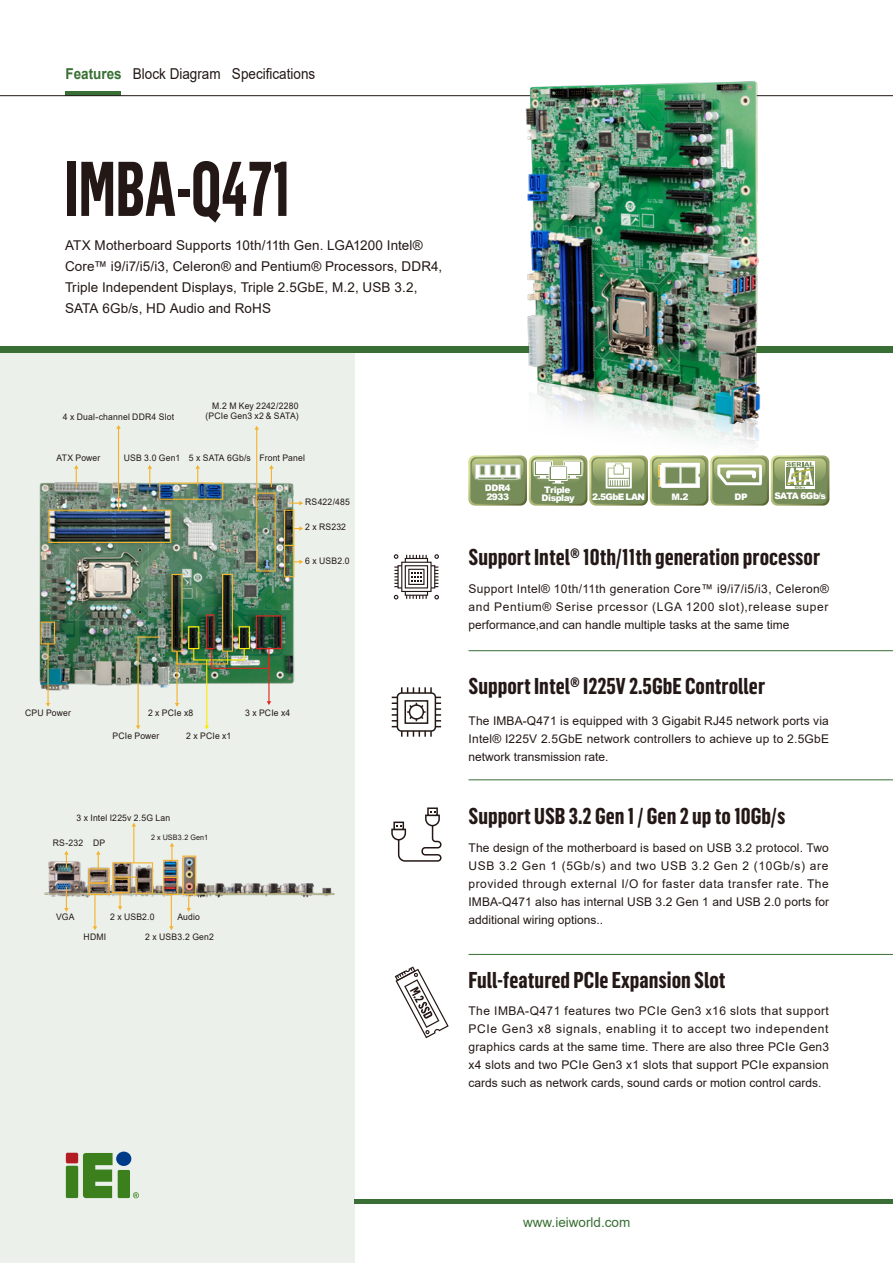
<style>
.page{position:relative;width:893px;height:1263px;background:#fff}
.page>*{position:absolute;margin:0;border:0;box-sizing:border-box;transform-origin:0 0}
.t1{font:700 75.9px "Flama Condensed";color:#231815;scale:.82 1}
.t2{font:700 22.5px "Flama Condensed";color:#231815}
.t3{font:15px "Arial";color:#231815;scale:.9 1}
.t4{font:13.5px/21px "Arial";letter-spacing:.01em;color:#231815}
.t5{font:13.5px "Arial";color:#396f34}
.t6{font:12px/18px "Arial";color:#231815;text-align:justify}
.t7{font:9px/10.5px "Arial";letter-spacing:.02em;color:#231815;text-align:right;scale:.96 1}
.t8{font:900 9px/9px "Arial";letter-spacing:-.05em;color:#fff}
.t9{font:7.5px "Arial";letter-spacing:.025em;color:#231815;scale:.96 1}
.s1{font-weight:700;color:#396f34}
</style>
<div class="page">
<div style="left:0;top:347px;width:354px;height:916px;background:#ebf0eb"></div>
<img style="left:39px;top:468px;width:261px;height:235px">
<img style="left:44px;top:851px;width:291px;height:55px">
<div style="left:0;top:347px;width:893px;height:6px;background:#396f34"></div>
<hr style="left:354px;top:1199px;width:539px;height:4px;background:#396f34">
<hr style="left:469px;top:650px;width:424px;height:1px;background:#396f34">
<hr style="left:469px;top:779px;width:424px;height:1px;background:#396f34">
<hr style="left:469px;top:954px;width:424px;height:1px;background:#396f34">
<svg style="left:83px;top:1153px;width:30px;height:45px"></svg>
<svg style="left:133px;top:1192px;width:6px;height:6px"></svg>
<div style="left:116px;top:1151px;width:15px;height:15px;background:#003b8a;border-radius:50%"></div>
<div style="left:66px;top:1153px;width:12px;height:10px;background:#b31c22;border-radius:2px"></div>
<div style="left:118px;top:1170px;width:12px;height:28px;background:#3b801c"></div>
<div style="left:66px;top:1166px;width:12px;height:32px;background:#3b801c"></div>
<div style="left:65px;top:91px;width:55px;height:5px;background:#396f34"></div>
<hr style="left:0;top:95px;width:893px;height:1px;background:#231815">
<svg style="left:468px;top:455px;width:361px;height:51px;background:#99a97e"></svg>
<hr style="left:394px;top:570px;width:44px;height:1px;background:#231815">
<hr style="left:394px;top:573px;width:44px;height:1px;background:#231815">
<hr style="left:394px;top:576px;width:44px;height:1px;background:#231815">
<hr style="left:394px;top:579px;width:44px;height:2px;background:#231815">
<hr style="left:394px;top:583px;width:44px;height:1px;background:#231815">
<hr style="left:394px;top:586px;width:44px;height:1px;background:#231815">
<hr style="left:394px;top:566px;width:44px;height:2px;background:#231815">
<hr style="left:422px;top:555px;width:1px;height:44px;background:#231815">
<hr style="left:419px;top:555px;width:1px;height:44px;background:#231815">
<hr style="left:416px;top:555px;width:1px;height:44px;background:#231815">
<hr style="left:413px;top:555px;width:1px;height:44px;background:#231815">
<hr style="left:409px;top:555px;width:1px;height:44px;background:#231815">
<hr style="left:406px;top:555px;width:1px;height:44px;background:#231815">
<hr style="left:426px;top:555px;width:1px;height:44px;background:#231815">
<svg style="left:405px;top:558px;width:23px;height:38px"></svg>
<div style="left:397px;top:565px;width:38px;height:23px;background:#fff;border:1px solid #231815"></div>
<svg style="left:401px;top:562px;width:31px;height:30px"></svg>
<svg style="left:405px;top:565px;width:23px;height:23px"></svg>
<div style="left:408px;top:569px;width:16px;height:16px;background:#fff;border:1px solid #231815"></div>
<svg style="left:411px;top:572px;width:11px;height:10px"></svg>
<svg style="left:394px;top:554px;width:4px;height:5px"></svg>
<svg style="left:394px;top:595px;width:4px;height:4px"></svg>
<svg style="left:434px;top:554px;width:5px;height:5px"></svg>
<svg style="left:434px;top:595px;width:5px;height:4px"></svg>
<div style="left:427px;top:807px;width:11px;height:9px;background:#fff;border:2px solid #231815"></div>
<svg style="left:391px;top:811px;width:51px;height:51px"></svg>
<svg style="left:392px;top:687px;width:49px;height:50px"></svg>
<div style="left:49px;top:510px;width:122px;height:33px;border:1px solid #f5b32c"></div>
<div style="left:159px;top:482px;width:64px;height:18px;border:1px solid #f5b32c"></div>
<hr style="left:118px;top:428px;width:1px;height:82px;background:#f5b32c">
<svg style="left:116px;top:425px;width:5px;height:4px"></svg>
<svg style="left:195px;top:465px;width:5px;height:20px"></svg>
<svg style="left:269px;top:465px;width:5px;height:22px"></svg>
<hr style="left:256px;top:429px;width:1px;height:64px;background:#f5b32c">
<svg style="left:254px;top:426px;width:5px;height:4px"></svg>
<svg style="left:148px;top:465px;width:4px;height:22px"></svg>
<hr style="left:47px;top:644px;width:2px;height:60px;background:#f5b32c">
<svg style="left:64px;top:887px;width:5px;height:25px"></svg>
<svg style="left:64px;top:851px;width:5px;height:17px"></svg>
<svg style="left:170px;top:843px;width:4px;height:17px"></svg>
<hr style="left:133px;top:826px;width:1px;height:37px;background:#f5b32c">
<svg style="left:96px;top:851px;width:5px;height:17px"></svg>
<hr style="left:94px;top:894px;width:1px;height:33px;background:#f5b32c">
<svg style="left:93px;top:926px;width:4px;height:4px"></svg>
<svg style="left:186px;top:895px;width:5px;height:17px"></svg>
<hr style="left:171px;top:894px;width:1px;height:33px;background:#f5b32c">
<svg style="left:169px;top:926px;width:5px;height:4px"></svg>
<svg style="left:136px;top:636px;width:25px;height:93px"></svg>
<hr style="left:176px;top:651px;width:2px;height:53px;background:#f5b32c">
<hr style="left:206px;top:660px;width:1px;height:66px;background:#ffeb00">
<svg style="left:204px;top:725px;width:5px;height:4px"></svg>
<hr style="left:268px;top:658px;width:2px;height:44px;background:#e1251b">
<svg style="left:267px;top:701px;width:4px;height:4px"></svg>
<svg style="left:289px;top:501px;width:14px;height:4px"></svg>
<svg style="left:294px;top:526px;width:9px;height:5px"></svg>
<svg style="left:294px;top:560px;width:9px;height:4px"></svg>
<svg style="left:74px;top:465px;width:5px;height:22px"></svg>
<div style="left:41px;top:621px;width:14px;height:23px;border:1px solid #f5b32c"></div>
<div style="left:256px;top:493px;width:20px;height:79px;border:1px solid #f5b32c"></div>
<div style="left:284px;top:510px;width:10px;height:36px;border:1px solid #f5b32c"></div>
<div style="left:284px;top:545px;width:10px;height:32px;border:1px solid #f5b32c"></div>
<div style="left:222px;top:574px;width:11px;height:78px;border:1px solid #f5b32c"></div>
<div style="left:176px;top:651px;width:52px;height:13px;border:1px solid #f5b32c"></div>
<div style="left:193px;top:648px;width:52px;height:12px;border:1px solid #ffeb00"></div>
<div style="left:211px;top:648px;width:59px;height:21px;border:1px solid #e1251b"></div>
<div style="left:188px;top:626px;width:11px;height:23px;border:1px solid #ffeb00"></div>
<div style="left:206px;top:614px;width:9px;height:35px;border:1px solid #e1251b"></div>
<div style="left:256px;top:615px;width:26px;height:34px;border:1px solid #e1251b"></div>
<div style="left:239px;top:626px;width:11px;height:23px;border:1px solid #ffeb00"></div>
<div style="left:89px;top:882px;width:21px;height:13px;border:1px solid #f5b32c"></div>
<div style="left:89px;top:868px;width:21px;height:16px;border:1px solid #f5b32c"></div>
<svg style="left:112px;top:862px;width:42px;height:48px"></svg>
<div style="left:163px;top:877px;width:15px;height:18px;border:1px solid #f5b32c"></div>
<div style="left:163px;top:860px;width:15px;height:18px;border:1px solid #f5b32c"></div>
<div style="left:182px;top:855px;width:14px;height:40px;border:1px solid #f5b32c"></div>
<img style="left:499px;top:81px;width:281px;height:388px">
<svg style="left:395px;top:966px;width:54px;height:72px"></svg>
<p class="t3" style="left:65px;top:63px;width:279px"><span class="s1">Features</span> Block Diagram Specifications</p>
<h1 class="t1" style="left:65px;top:141px;width:277px">IMBA-Q471</h1>
<p class="t4" style="left:65px;top:235px;width:379px">ATX Motherboard Supports 10th/11th Gen. LGA1200 Intel® Core™ i9/i7/i5/i3, Celeron® and Pentium® Processors, DDR4, Triple Independent Displays, Triple 2.5GbE, M.2, USB 3.2, SATA 6Gb/s, HD Audio and RoHS</p>
<p class="t7" style="left:63px;top:412px;width:117px">4 x Dual-channel DDR4 Slot</p>
<p class="t7" style="left:205px;top:400px;width:99px">M.2 M Key 2242/2280 (PCIe Gen3 x2 &amp; SATA)</p>
<p class="t7" style="left:56px;top:452px;width:47px">ATX Power</p>
<p class="t7" style="left:189px;top:452px;width:66px">5 x SATA 6Gb/s</p>
<p class="t7" style="left:124px;top:452px;width:60px">USB 3.0 Gen1</p>
<p class="t7" style="left:260px;top:452px;width:49px">Front Panel</p>
<p class="t7" style="left:305px;top:497px;width:48px">RS422/485</p>
<p class="t7" style="left:305px;top:522px;width:44px">2 x RS232</p>
<p class="t7" style="left:305px;top:555px;width:48px">6 x USB2.0</p>
<p class="t7" style="left:25px;top:707px;width:49px">CPU Power</p>
<p class="t7" style="left:148px;top:707px;width:49px">2 x PCIe x8</p>
<p class="t7" style="left:186px;top:730px;width:48px">2 x PCIe x1</p>
<p class="t7" style="left:112px;top:730px;width:50px">PCIe Power</p>
<p class="t7" style="left:245px;top:707px;width:48px">3 x PCIe x4</p>
<p class="t7" style="left:77px;top:812px;width:99px">3 x Intel I225v 2.5G Lan</p>
<p class="t7" style="left:93px;top:837px;width:14px">DP</p>
<p class="t9" style="left:151px;top:832px;width:61px">2 x USB3.2 Gen1</p>
<p class="t7" style="left:53px;top:837px;width:33px">RS-232</p>
<p class="t7" style="left:56px;top:911px;width:21px">VGA</p>
<p class="t7" style="left:110px;top:911px;width:48px">2 x USB2.0</p>
<p class="t7" style="left:145px;top:932px;width:73px">2 x USB3.2 Gen2</p>
<p class="t7" style="left:177px;top:911px;width:25px">Audio</p>
<p class="t7" style="left:84px;top:932px;width:25px">HDMI</p>
<p class="t8" style="left:485px;top:483px;width:27px">DDR4<br>2933</p>
<p class="t8" style="left:592px;top:492px;width:54px">2.5GbE LAN</p>
<p class="t8" style="left:774px;top:491px;width:53px">SATA 6Gb/s</p>
<p class="t8" style="left:542px;top:486px;width:35px;line-height:8.1px">Triple<br>Display</p>
<p class="t8" style="left:672px;top:492px;width:18px">M.2</p>
<p class="t8" style="left:734px;top:492px;width:15px">DP</p>
<h2 class="t2" style="left:469px;top:542px;width:353px">Support Intel® 10th/11th generation processor</h2>
<p class="t6" style="left:469px;top:580px;width:362px">Support Intel® 10th/11th generation Core™ i9/i7/i5/i3, Celeron® and Pentium® Serise prcessor (LGA 1200 slot),release super performance,and can handle multiple tasks at the same time</p>
<h2 class="t2" style="left:469px;top:672px;width:298px">Support Intel® I225V 2.5GbE Controller</h2>
<p class="t6" style="left:469px;top:712px;width:362px">The IMBA-Q471 is equipped with 3 Gigabit RJ45 network ports via Intel® I225V 2.5GbE network controllers to achieve up to 2.5GbE network transmission rate.</p>
<h2 class="t2" style="left:469px;top:802px;width:318px">Support USB 3.2 Gen 1 / Gen 2 up to 10Gb/s</h2>
<p class="t6" style="left:469px;top:839px;width:362px">The design of the motherboard is based on USB 3.2 protocol. Two USB 3.2 Gen 1 (5Gb/s) and two USB 3.2 Gen 2 (10Gb/s) are provided through external I/O for faster data transfer rate. The IMBA-Q471 also has internal USB 3.2 Gen 1 and USB 2.0 ports for additional wiring options..</p>
<h2 class="t2" style="left:469px;top:966px;width:259px">Full-featured PCIe Expansion Slot</h2>
<p class="t6" style="left:469px;top:1002px;width:362px">The IMBA-Q471 features two PCIe Gen3 x16 slots that support PCIe Gen3 x8 signals, enabling it to accept two independent graphics cards at the same time. There are also three PCIe Gen3 x4 slots and two PCIe Gen3 x1 slots that support PCIe expansion cards such as network cards, sound cards or motion control cards.</p>
<p class="t5" style="left:523px;top:1213px;width:109px">www.ieiworld.com</p>
</div>
